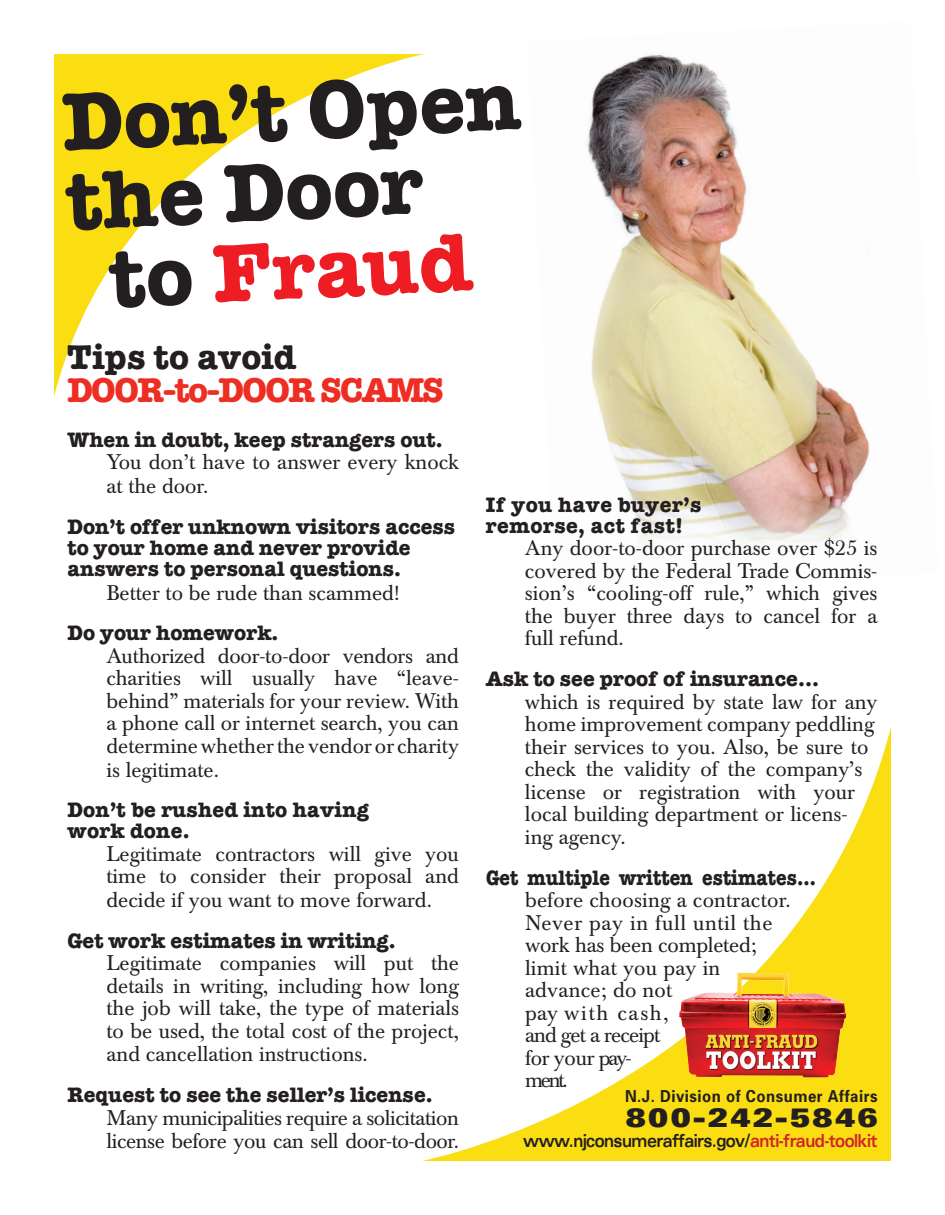
<style>
.page{position:relative;width:945px;height:1215px;background:#fff}
.page>*{position:absolute;margin:0;border:0;box-sizing:border-box;transform-origin:0 0}
.t1{font:700 82.35px "American Typewriter";color:#231f20}
.t2{font:700 82.35px "American Typewriter";color:#ee1d23}
.t3{font:700 34.5px "American Typewriter";letter-spacing:-.05em;color:#ee2e22}
.t4{font:700 34.5px "American Typewriter";color:#231f20}
.t5{font:900 expanded 26.25px "Univers";letter-spacing:.1em;color:#231f20;scale:.91 1}
.t6{font:21px/22.5px "Baskerville BE";color:#231f20;text-align:justify}
.t7{font:700 21px/21px "American Typewriter";color:#231f20}
.t8{font:21px/23.7px "Baskerville BE";letter-spacing:-.02em;color:#231f20}
.t9{font:700 21px/21px "American Typewriter";letter-spacing:.02em;color:#231f20}
.t10{font:700 21px "American Typewriter";color:#231f20;scale:.9 1}
.t11{font:700 expanded 18px "Univers";letter-spacing:-.04em;color:#231f20;scale:.75 1}
.t12{font:700 16.5px "Univers";letter-spacing:.035em;color:#231f20;scale:.91 1}
.s1{color:#231f20}
.s2{color:#d1232a}
</style>
<div class="page">
<svg style="left:54px;top:54px;width:370px;height:343px"></svg>
<svg style="left:422px;top:727px;width:469px;height:434px"></svg>
<img style="left:679px;top:973px;width:167px;height:104px">
<img style="left:585px;top:55px;width:285px;height:491px">
<h1 class="t1" style="left:60px;top:72px;width:461px;rotate:-3deg">Don’t Open</h1>
<h1 class="t1" style="left:64px;top:151px;width:380px;rotate:-3deg">the Door</h1>
<h1 class="t2" style="left:107px;top:229px;width:364px;rotate:-3deg"><span class="s1">to</span> Fraud</h1>
<h2 class="t4" style="left:68px;top:336px;width:230px">Tips to avoid</h2>
<h2 class="t3" style="left:68px;top:369px;width:375px">Door-to-Door Scams</h2>
<p class="t7" style="left:68px;top:429px;width:377px">When in doubt, keep strangers out.</p>
<p class="t6" style="left:106px;top:451px;width:354px;line-height:23.7px">You don’t have to answer every knock at the door.</p>
<p class="t7" style="left:68px;top:516px;width:389px">Don’t offer unknown visitors access to your home and never provide answers to personal questions.</p>
<p class="t6" style="left:106px;top:582px;width:295px">Better to be rude than scammed!</p>
<p class="t7" style="left:68px;top:622px;width:212px">Do your homework.</p>
<p class="t6" style="left:106px;top:645px;width:354px">Authorized door-to-door vendors and charities will usually have “leave&shy;behind” materials for your review. With a phone call or internet search, you can determine whether the vendor or charity is legitimate.</p>
<p class="t7" style="left:68px;top:799px;width:303px">Don’t be rushed into having work done.</p>
<p class="t6" style="left:106px;top:843px;width:354px;line-height:23.1px">Legitimate contractors will give you time to consider their proposal and decide if you want to move forward.</p>
<p class="t7" style="left:68px;top:930px;width:330px">Get work estimates in writing.</p>
<p class="t6" style="left:106px;top:952px;width:354px">Legitimate companies will put the details in writing, including how long the job will take, the type of materials to be used, the total cost of the project, and cancellation instructions.</p>
<p class="t7" style="left:68px;top:1084px;width:366px">Request to see the seller’s license.</p>
<p class="t8" style="left:106px;top:1106px;width:354px">Many municipalities require a solicitation license before you can sell door-to-door.</p>
<p class="t9" style="left:486px;top:494px;width:217px">If you have buyer’s remorse, act fast!</p>
<p class="t6" style="left:525px;top:537px;width:354px">Any door-to-door purchase over $25 is covered by the Federal Trade Commis&shy;sion’s “cooling-off rule,” which gives the buyer three days to cancel for a full refund.</p>
<p class="t7" style="left:486px;top:668px;width:335px">Ask to see proof of insurance…</p>
<p class="t6" style="left:525px;top:691px;width:354px;text-align:left">which is required by state law for any home improvement company peddling their services to you. Also, be sure to check the validity of the company’s license or registration with your local building department or licens&shy;ing agency.</p>
<p class="t10" style="left:486px;top:865px;width:368px">Get multiple written estimates…</p>
<p class="t6" style="left:525px;top:889px;width:267px;text-align:left">before choosing a contractor.<br>Never pay in full until the work has been completed; limit what you pay in advance; do not<br>pay with cash,<br>and get a receipt<br>for your pay-<br>ment.</p>
<p class="t12" style="left:625px;top:1086px;width:279px">N.J. Division of Consumer Affairs</p>
<p class="t5" style="left:626px;top:1102px;width:278px">800-242-5846</p>
<p class="t11" style="left:523px;top:1131px;width:474px">www.njconsumeraffairs.gov/<span class="s2">anti-fraud-toolkit</span></p>
</div>
